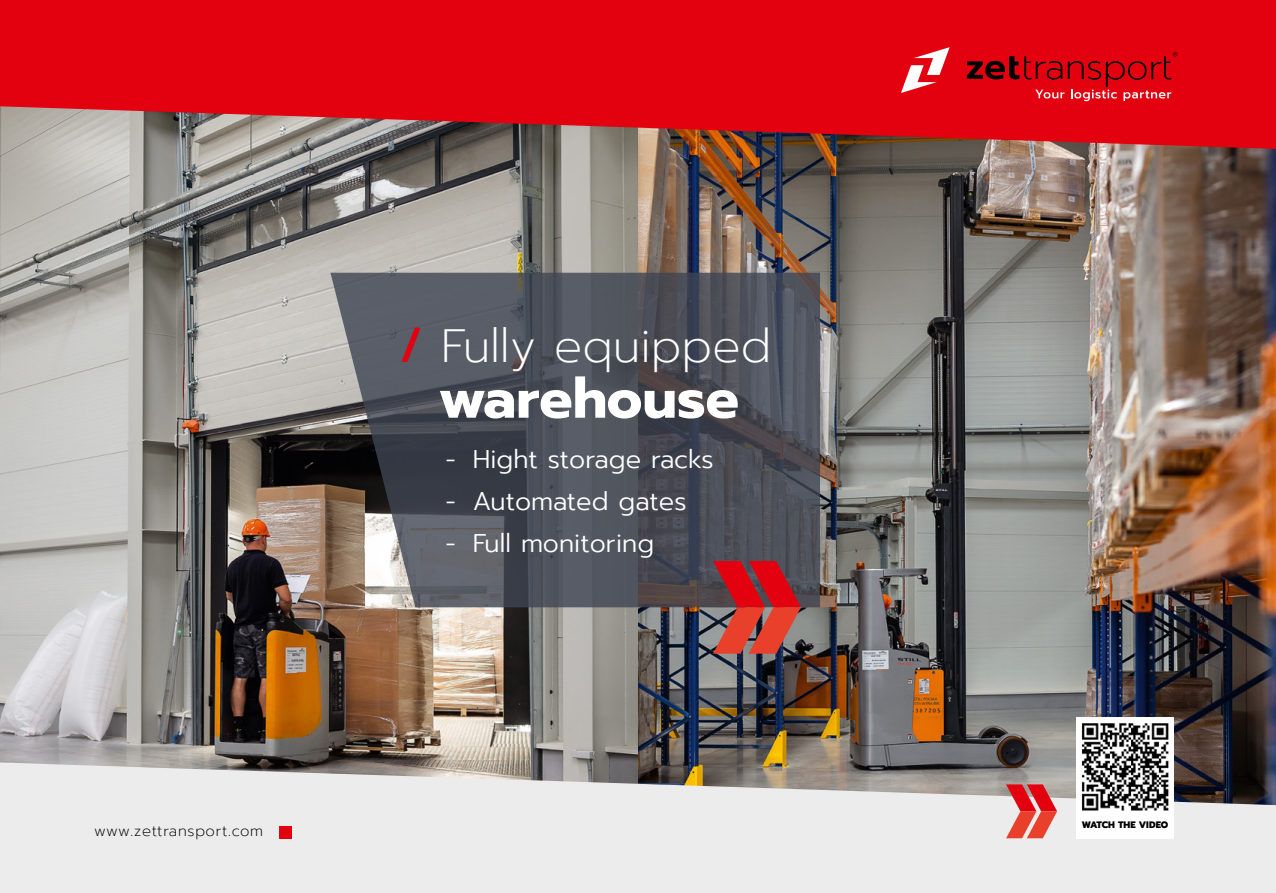
<style>
.page{position:relative;width:1276px;height:893px;background:#fff}
.page>*{position:absolute;margin:0;border:0;box-sizing:border-box;transform-origin:0 0}
.t1{font:700 55.95px "Prompt";color:#fff}
.t2{font:200 46.5px "Prompt";letter-spacing:.005em;color:#fff}
.t3{font:300 25.5px "Prompt";letter-spacing:.005em;color:#fff}
.t4{font:200 15px "Prompt";letter-spacing:.05em;color:#000}
.t5{font:800 9.3px "Prompt";letter-spacing:.005em;color:#000}
.s1{font-weight:500;color:#e3000f}
</style>
<div class="page">
<img style="left:0;top:149px;width:638px;height:613px">
<img style="left:638px;top:149px;width:638px;height:613px">
<svg style="left:0;top:0;width:1276px;height:149px;background:#d4141f"></svg>
<svg style="left:901px;top:47px;width:48px;height:46px"></svg>
<svg style="left:967px;top:52px;width:210px;height:49px;background:#c80916"></svg>
<svg style="left:0;top:762px;width:1276px;height:131px;background:#dad9d9"></svg>
<div style="left:279px;top:826px;width:13px;height:13px;background:#e3000f"></div>
<svg style="left:330px;top:273px;width:490px;height:334px;background:#53555d"></svg>
<svg style="left:713px;top:561px;width:88px;height:93px;background:#b23838"></svg>
<div style="left:1076px;top:718px;width:98px;height:121px;background:#fff"></div>
<img style="left:1081px;top:723px;width:88px;height:88px">
<svg style="left:1006px;top:784px;width:51px;height:54px;background:#e16664"></svg>
<p class="t4" style="left:94px;top:821px;width:171px">www.zettransport.com</p>
<h2 class="t2" style="left:400px;top:314px;width:373px"><span class="s1">/</span> Fully equipped</h2>
<h1 class="t1" style="left:438px;top:356px;width:302px">warehouse</h1>
<p class="t3" style="left:446px;top:442px;width:269px">- Hight storage racks</p>
<p class="t3" style="left:446px;top:484px;width:242px">- Automated gates</p>
<p class="t3" style="left:446px;top:526px;width:210px">- Full monitoring</p>
<p class="t5" style="left:1082px;top:818px;width:88px">WATCH THE VIDEO</p>
</div>
